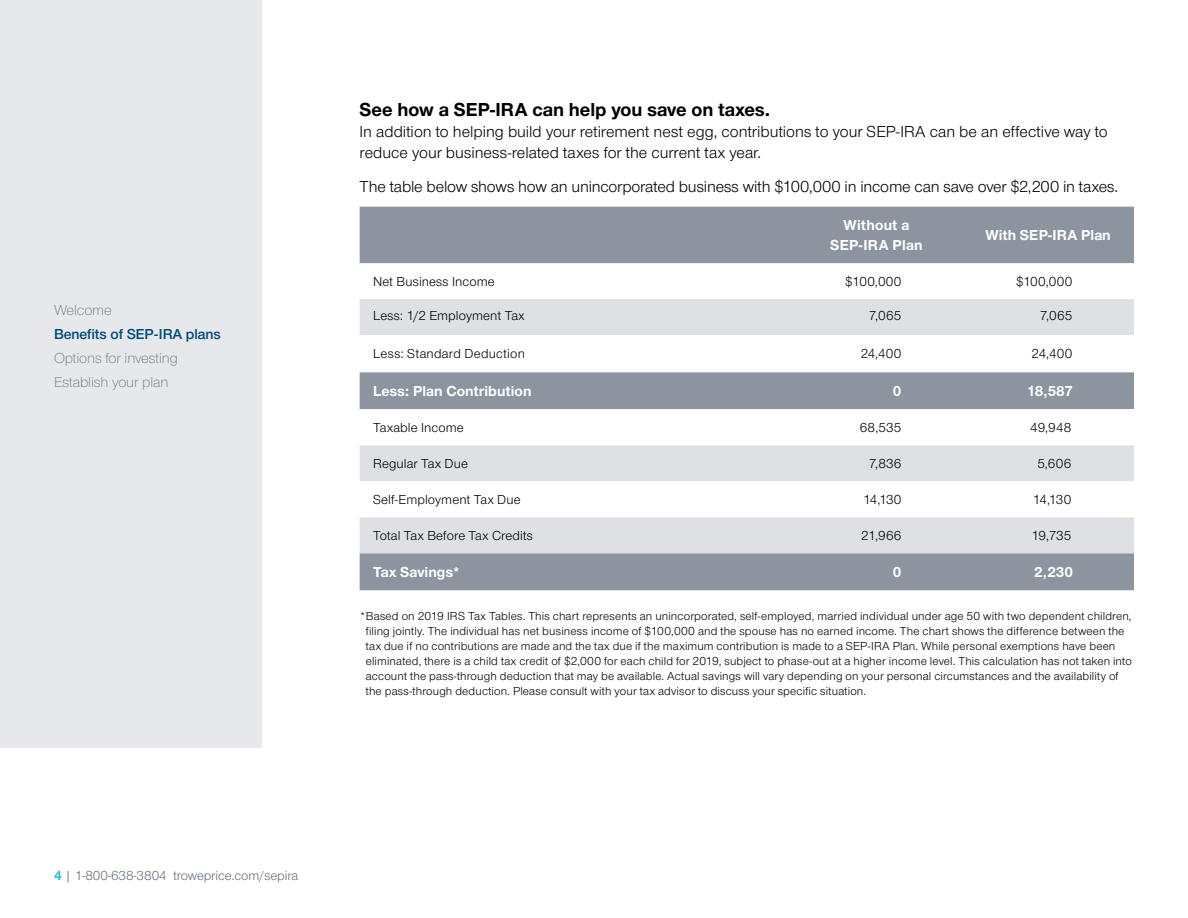
<style>
.page{position:relative;width:1188px;height:918px;background:#fff}
.page>*{position:absolute;margin:0;border:0;box-sizing:border-box;transform-origin:0 0}
.t1{font:700 19.5px "Nimbus Sans Novus";color:#000}
.t2{font:16.5px/21px "Nimbus Sans Novus";color:#000}
.t3{font:700 15px/19.5px "Nimbus Sans Novus";letter-spacing:.01em;color:#fff;text-align:center}
.t4{font:300 15px/24px "Nimbus Sans Novus";letter-spacing:-.005em;color:#67717e}
.t5{font:600 15px "Nimbus Sans Novus";letter-spacing:-.005em;color:#004b7a}
.t6{font:13.5px "Nimbus Sans Novus";letter-spacing:.01em;color:#000}
.t7{font:13.5px "Nimbus Sans Novus";letter-spacing:-.005em;color:#67717e}
.t8{font:12px/15px "Nimbus Sans Novus";letter-spacing:.015em;color:#000}
.s1{font-weight:700;color:#1fc0db}
</style>
<div class="page">
<div style="left:0;top:0;width:262px;height:748px;background:#e7e8eb"></div>
<svg style="left:360px;top:207px;width:774px;height:383px;fill:#8b949f"></svg>
<div style="left:360px;top:299px;width:774px;height:254px;background:#dee0e4"></div>
<svg style="left:360px;top:335px;width:774px;height:182px"></svg>
<p class="t4" style="left:54px;top:298px;width:59px">Welcome</p>
<p class="t5" style="left:54px;top:325px;width:168px">Benefits of SEP-IRA plans</p>
<p class="t4" style="left:54px;top:346px;width:125px">Options for investing<br>Establish your plan</p>
<h1 class="t1" style="left:360px;top:96px;width:412px">See how a SEP-IRA can help you save on taxes.</h1>
<h2 class="t2" style="left:360px;top:120px;width:750px">In addition to helping build your retirement nest egg, contributions to your SEP-IRA can be an effective way to reduce your business-related taxes for the current tax year.</h2>
<h2 class="t2" style="left:360px;top:176px;width:760px">The table below shows how an unincorporated business with $100,000 in income can save over $2,200 in taxes.</h2>
<p class="t3" style="left:830px;top:215px;width:94px">Without a<br>SEP-IRA Plan</p>
<p class="t3" style="left:985px;top:224px;width:127px">With SEP-IRA Plan</p>
<p class="t6" style="left:373px;top:272px;width:123px">Net Business Income</p>
<p class="t6" style="left:845px;top:272px;width:58px">$100,000</p>
<p class="t6" style="left:1016px;top:272px;width:58px">$100,000</p>
<p class="t6" style="left:373px;top:307px;width:153px">Less: 1/2 Employment Tax</p>
<p class="t6" style="left:869px;top:307px;width:34px">7,065</p>
<p class="t6" style="left:1040px;top:307px;width:34px">7,065</p>
<p class="t6" style="left:373px;top:345px;width:153px">Less: Standard Deduction</p>
<p class="t6" style="left:861px;top:345px;width:42px">24,400</p>
<p class="t6" style="left:1032px;top:345px;width:42px">24,400</p>
<p class="t3" style="left:373px;top:380px;width:160px">Less: Plan Contribution</p>
<p class="t3" style="left:893px;top:380px;width:10px">0</p>
<p class="t3" style="left:1027px;top:380px;width:48px">18,587</p>
<p class="t6" style="left:373px;top:419px;width:92px">Taxable Income</p>
<p class="t6" style="left:860px;top:419px;width:43px">68,535</p>
<p class="t6" style="left:1030px;top:419px;width:43px">49,948</p>
<p class="t6" style="left:373px;top:455px;width:96px">Regular Tax Due</p>
<p class="t6" style="left:869px;top:455px;width:34px">7,836</p>
<p class="t6" style="left:1037px;top:455px;width:36px">5,606</p>
<p class="t6" style="left:373px;top:491px;width:149px">Self-Employment Tax Due</p>
<p class="t6" style="left:863px;top:491px;width:40px">14,130</p>
<p class="t6" style="left:1033px;top:491px;width:40px">14,130</p>
<p class="t6" style="left:373px;top:527px;width:161px">Total Tax Before Tax Credits</p>
<p class="t6" style="left:861px;top:527px;width:42px">21,966</p>
<p class="t6" style="left:1032px;top:527px;width:41px">19,735</p>
<p class="t3" style="left:373px;top:561px;width:89px">Tax Savings*</p>
<p class="t3" style="left:893px;top:561px;width:10px">0</p>
<p class="t3" style="left:1034px;top:561px;width:41px">2,230</p>
<p class="t8" style="left:366px;top:608px;width:768px;text-indent:-6px">*Based on 2019 IRS Tax Tables. This chart represents an unincorporated, self-employed, married individual under age 50 with two dependent children, filing jointly. The individual has net business income of $100,000 and the spouse has no earned income. The chart shows the difference between the tax due if no contributions are made and the tax due if the maximum contribution is made to a SEP-IRA Plan. While personal exemptions have been eliminated, there is a child tax credit of $2,000 for each child for 2019, subject to phase-out at a higher income level. This calculation has not taken into account the pass-through deduction that may be available. Actual savings will vary depending on your personal circumstances and the availability of the pass-through deduction. Please consult with your tax advisor to discuss your specific situation.</p>
<p class="t7" style="left:54px;top:867px;width:246px"><span class="s1">4</span> | 1-800-638-3804 troweprice.com/sepira</p>
</div>
